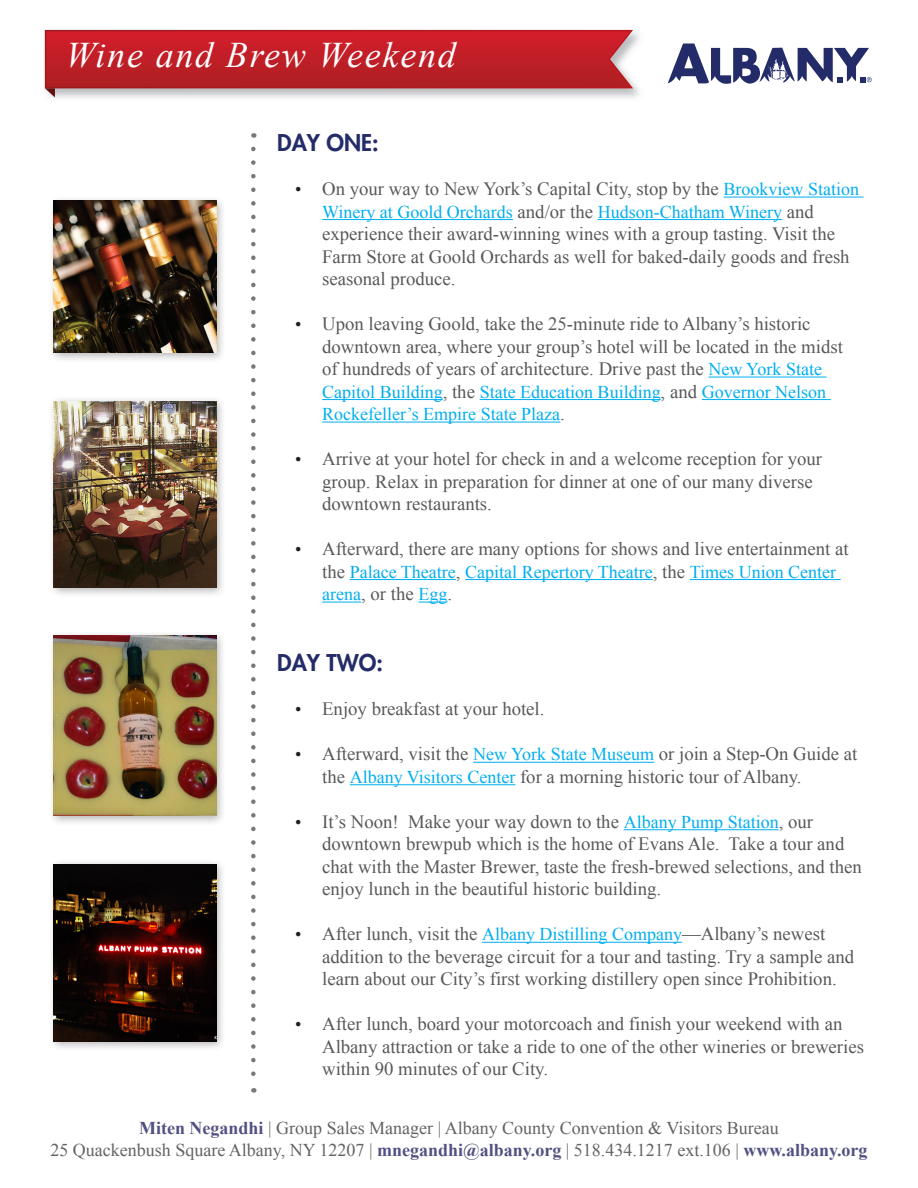
<style>
.page{position:relative;width:918px;height:1188px;background:#fff}
.page>*{position:absolute;margin:0;border:0;box-sizing:border-box;transform-origin:0 0}
.t1{font:italic 36px "Times New Roman";letter-spacing:.05em;color:#fff}
.t2{font:800 22.5px "Futura";color:#242b69}
.t3{font:18.75px/22.5px "Times New Roman";color:#57585a}
.t4{font:18px/22.5px "Times New Roman";color:#00aeef}
.t5{font:18px "Times New Roman";color:#636366}
.s1{font-size:18px;color:#231f20}
.s2{font-size:18px;color:#00aeef}
.s3{font-size:18.75px;color:#57585a}
.s4{font-weight:700;color:#515082}
</style>
<div class="page">
<svg style="left:668px;top:44px;width:204px;height:40px"></svg>
<svg style="left:45px;top:30px;width:588px;height:67px;background:#c1373f"></svg>
<svg style="left:251px;top:149px;width:5px;height:944px"></svg>
<hr style="left:724px;top:197px;width:140px;height:1px;background:#00aeef">
<hr style="left:322px;top:219px;width:191px;height:1px;background:#00aeef">
<hr style="left:598px;top:219px;width:184px;height:1px;background:#00aeef">
<hr style="left:709px;top:377px;width:118px;height:1px;background:#00aeef">
<hr style="left:322px;top:399px;width:121px;height:1px;background:#00aeef">
<hr style="left:480px;top:399px;width:181px;height:1px;background:#00aeef">
<hr style="left:702px;top:399px;width:129px;height:1px;background:#00aeef">
<hr style="left:322px;top:422px;width:238px;height:1px;background:#00aeef">
<hr style="left:350px;top:579px;width:106px;height:1px;background:#00aeef">
<hr style="left:465px;top:579px;width:188px;height:1px;background:#00aeef">
<hr style="left:690px;top:579px;width:151px;height:1px;background:#00aeef">
<hr style="left:322px;top:602px;width:39px;height:1px;background:#00aeef">
<svg style="left:418px;top:602px;width:29px;height:1px"></svg>
<hr style="left:473px;top:762px;width:181px;height:1px;background:#00aeef">
<hr style="left:350px;top:784px;width:165px;height:1px;background:#00aeef">
<hr style="left:624px;top:829px;width:155px;height:1px;background:#00aeef">
<hr style="left:482px;top:942px;width:200px;height:1px;background:#00aeef">
<div style="left:48px;top:395px;width:179px;height:203px;background:#231f20;opacity:.33"></div>
<img style="left:54px;top:401px;width:162px;height:186px">
<div style="left:48px;top:630px;width:179px;height:197px;background:#231f20;opacity:.33"></div>
<img style="left:54px;top:636px;width:162px;height:180px">
<div style="left:48px;top:858px;width:179px;height:194px;background:#231f20;opacity:.33"></div>
<img style="left:54px;top:864px;width:162px;height:178px">
<div style="left:48px;top:195px;width:179px;height:168px;background:#231f20;opacity:.33"></div>
<img style="left:54px;top:201px;width:162px;height:152px">
<p class="t1" style="left:66px;top:31px;width:392px">Wine and Brew Weekend</p>
<p class="t2" style="left:277px;top:128px;width:103px">DAY ONE:</p>
<p class="t3" style="left:295px;top:177px;width:565px"><span class="s1">•</span> On your way to New York’s Capital City, stop by the <span class="s2">Brookview Station</span></p>
<p class="t4" style="left:322px;top:200px;width:493px">Winery at Goold Orchards <span class="s3">and/or the</span> Hudson-Chatham Winery <span class="s3">and</span></p>
<p class="t3" style="left:322px;top:222px;width:529px">experience their award-winning wines with a group tasting. Visit the<br>Farm Store at Goold Orchards as well for baked-daily goods and fresh seasonal produce.</p>
<p class="t3" style="left:322px;top:312px;width:522px;text-indent:-27px"><span class="s1">•</span> Upon leaving Goold, take the 25-minute ride to Albany’s historic downtown area, where your group’s hotel will be located in the midst of hundreds of years of architecture. Drive past the <span class="s2">New York State</span></p>
<p class="t4" style="left:322px;top:380px;width:506px">Capitol Building<span class="s3">, the</span> State Education Building<span class="s3">, and</span> Governor Nelson<br>Rockefeller’s Empire State Plaza<span class="s3">.</span></p>
<p class="t3" style="left:322px;top:447px;width:501px;text-indent:-27px"><span class="s1">•</span> Arrive at your hotel for check in and a welcome reception for your group. Relax in preparation for dinner at one of our many diverse downtown restaurants.</p>
<p class="t3" style="left:295px;top:537px;width:555px"><span class="s1">•</span> Afterward, there are many options for shows and live entertainment at</p>
<p class="t4" style="left:322px;top:560px;width:515px"><span class="s3">the</span> Palace Theatre<span class="s3">,</span> Capital Repertory Theatre<span class="s3">, the</span> Times Union Center arena<span class="s3">, or the</span> Egg<span class="s3">.</span></p>
<p class="t2" style="left:277px;top:649px;width:107px">DAY TWO:</p>
<p class="t3" style="left:295px;top:697px;width:251px"><span class="s1">•</span> Enjoy breakfast at your hotel.</p>
<p class="t3" style="left:322px;top:742px;width:537px;text-indent:-27px"><span class="s1">•</span> Afterward, visit the <span class="s2">New York State Museum</span> or join a Step-On Guide at the <span class="s2">Albany Visitors Center</span> for a morning historic tour of Albany.</p>
<p class="t3" style="left:322px;top:810px;width:541px;text-indent:-27px"><span class="s1">•</span> It’s Noon! Make your way down to the <span class="s2">Albany Pump Station</span>, our downtown brewpub which is the home of Evans Ale. Take a tour and chat with the Master Brewer, taste the fresh-brewed selections, and then enjoy lunch in the beautiful historic building.</p>
<p class="t3" style="left:322px;top:922px;width:534px;text-indent:-27px"><span class="s1">•</span> After lunch, visit the <span class="s2">Albany Distilling Company</span>—Albany’s newest addition to the beverage circuit for a tour and tasting. Try a sample and learn about our City’s first working distillery open since Prohibition.</p>
<p class="t3" style="left:322px;top:1012px;width:543px;text-indent:-27px"><span class="s1">•</span> After lunch, board your motorcoach and finish your weekend with an<br>Albany attraction or take a ride to one of the other wineries or breweries within 90 minutes of our City.</p>
<p class="t5" style="left:139px;top:1116px;width:641px"><span class="s4">Miten Negandhi</span> | Group Sales Manager | Albany County Convention &amp; Visitors Bureau</p>
<p class="t5" style="left:50px;top:1138px;width:819px">25 Quackenbush Square Albany, NY 12207 | <span class="s4">mnegandhi@albany.org</span> | 518.434.1217 ext.106 | <span class="s4">www.albany.org</span></p>
</div>
